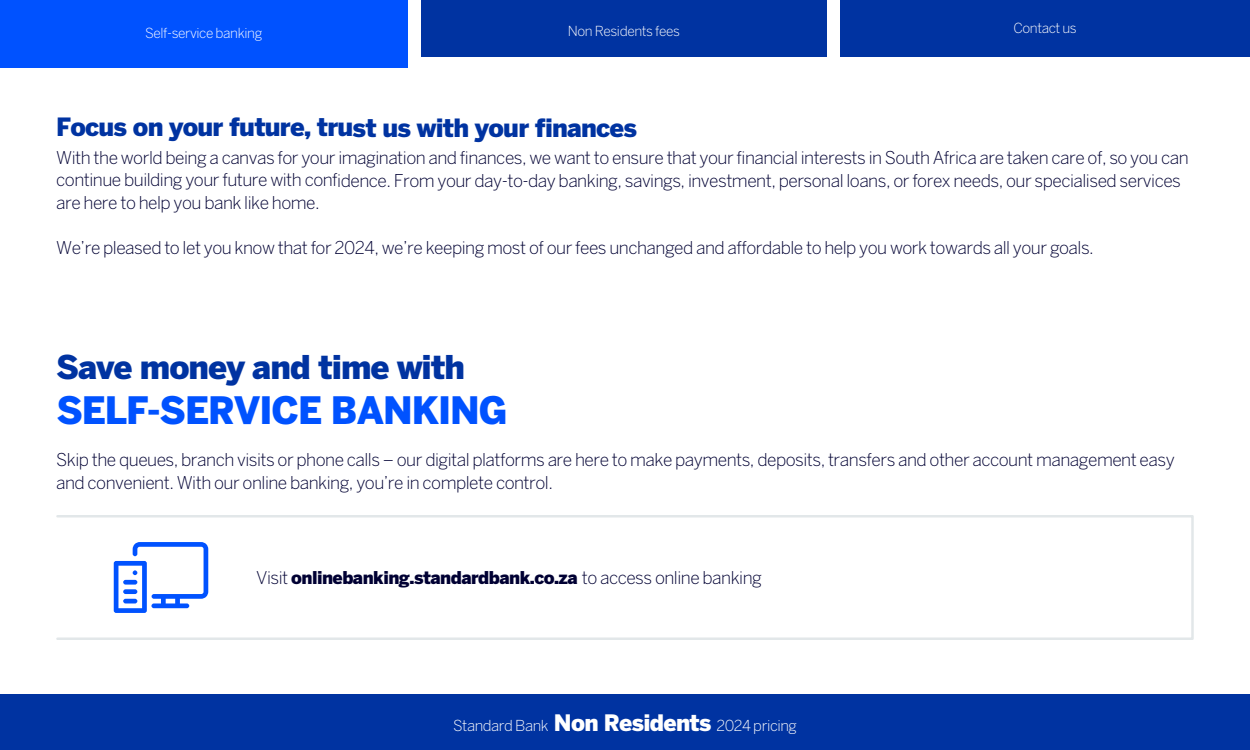
<style>
.page{position:relative;width:1250px;height:750px;background:#fff}
.page>*{position:absolute;margin:0;border:0;box-sizing:border-box;transform-origin:0 0}
.t1{font:900 37.5px "Benton Sans";letter-spacing:-.03em;color:#0052ff}
.t2{font:900 32.5px "Benton Sans";letter-spacing:-.03em;color:#0033a1}
.t3{font:900 25px "Benton Sans";letter-spacing:-.03em;color:#0033a1}
.t4{font:300 17.5px/22.4px "Benton Sans";letter-spacing:-.03em;color:#003}
.t5{font:900 17.5px "Benton Sans";letter-spacing:-.03em;color:#003}
.t6{font:300 15px "Benton Sans";letter-spacing:-.03em;color:#fff}
.t7{font:300 13.75px "Benton Sans";letter-spacing:-.03em;color:#fff}
.s1{font-weight:300}
.s2{font-weight:900;font-size:22.5px}
</style>
<div class="page">
<div style="left:0;top:694px;width:1250px;height:56px;background:#0033a1"></div>
<div style="left:56px;top:515px;width:1138px;height:125px;border:2px solid #e2e7e9"></div>
<svg style="left:114px;top:542px;width:94px;height:71px"></svg>
<div style="left:421px;top:0;width:405px;height:56px;background:#0033a1"></div>
<div style="left:840px;top:0;width:410px;height:56px;background:#0033a1"></div>
<div style="left:0;top:0;width:408px;height:68px;background:#0052ff"></div>
<p class="t7" style="left:145px;top:20px;width:119px">Self-service banking</p>
<p class="t7" style="left:568px;top:23px;width:114px">Non Residents fees</p>
<p class="t7" style="left:1013px;top:20px;width:65px">Contact us</p>
<p class="t7" style="left:145px;top:25px;width:119px">Self-service banking</p>
<h3 class="t3" style="left:56px;top:112px;width:583px">Focus on your future, trust us with your finances</h3>
<p class="t4" style="left:56px;top:146px;width:1134px">With the world being a canvas for your imagination and finances, we want to ensure that your financial interests in South Africa are taken care of, so you can continue building your future with confidence. From your day-to-day banking, savings, investment, personal loans, or forex needs, our specialised services are here to help you bank like home.</p>
<p class="t4" style="left:56px;top:236px;width:1039px">We’re pleased to let you know that for 2024, we’re keeping most of our fees unchanged and affordable to help you work towards all your goals.</p>
<h2 class="t2" style="left:56px;top:347px;width:410px">Save money and time with</h2>
<h1 class="t1" style="left:56px;top:388px;width:453px">SELF-SERVICE BANKING</h1>
<p class="t4" style="left:56px;top:448px;width:1120px">Skip the queues, branch visits or phone calls – our digital platforms are here to make payments, deposits, transfers and other account management easy and convenient. With our online banking, you’re in complete control.</p>
<p class="t5" style="left:256px;top:567px;width:507px"><span class="s1">Visit</span> onlinebanking.standardbank.co.za <span class="s1">to access online banking</span></p>
<p class="t6" style="left:453px;top:717px;width:345px">Standard Bank <span class="s2">Non Residents</span> 2024 pricing</p>
</div>
